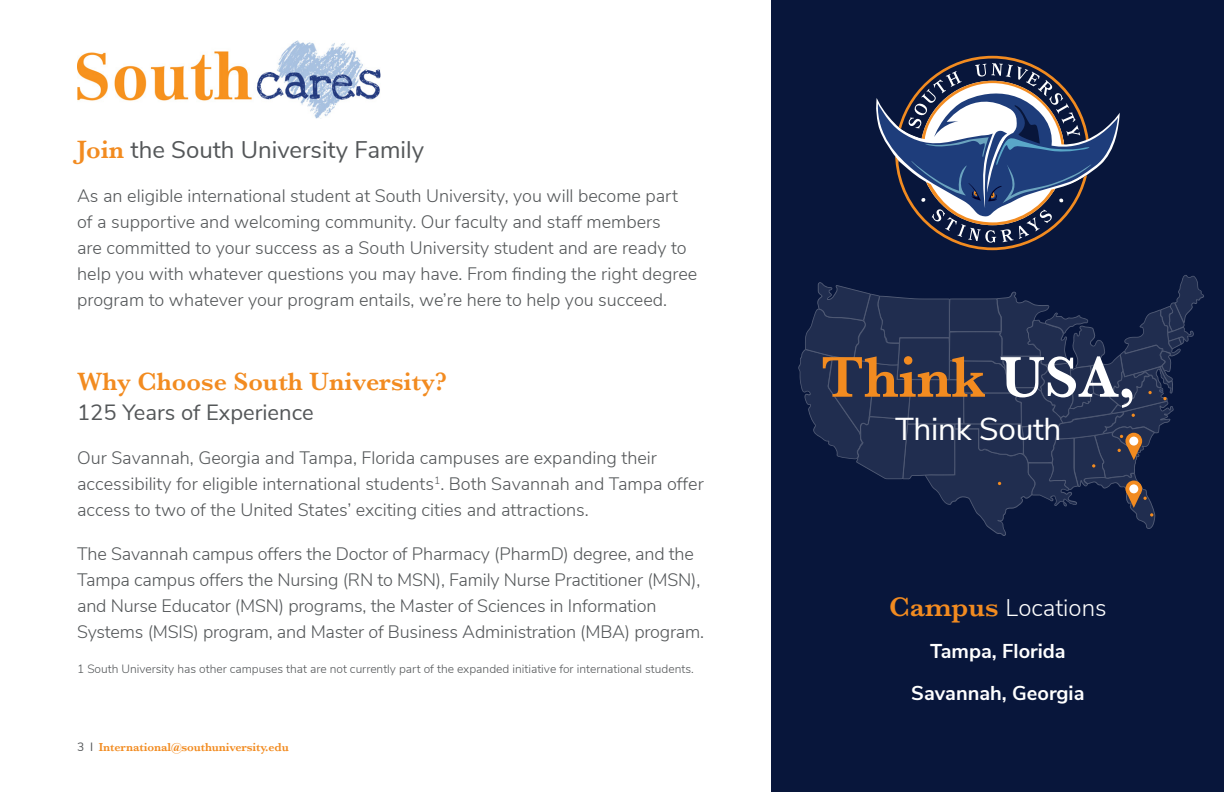
<style>
.page{position:relative;width:1224px;height:792px;background:#fff}
.page>*{position:absolute;margin:0;border:0;box-sizing:border-box;transform-origin:0 0}
.t1{font:600 59.8px "Baskerville";letter-spacing:-.01em;color:#f28b20}
.t2{font:31.6px "Nunito Sans";letter-spacing:-.01em;color:#fff}
.t3{font:600 26px "Baskerville";color:#f28b20}
.t4{font:24px "Nunito Sans";color:#545759}
.t5{font:300 24px "Nunito Sans";color:#fff}
.t6{font:22px "Nunito Sans";color:#545759}
.t7{font:700 20px "Nunito Sans";color:#fff}
.t8{font:300 18px/26px "Nunito Sans";color:#545759}
.t9{font:300 12px "Nunito Sans";color:#545759}
.t10{font:600 12px "Baskerville";letter-spacing:-.01em;color:#f28b20}
.s1{font-family:"Baskerville";font-weight:600;font-size:26px;color:#f28b20}
.s2{font-family:"Nunito Sans";font-weight:400;color:#545759}
.s3{color:#fff}
.s4{font-family:"Baskerville";font-weight:600;font-size:28px;color:#f28b20}
</style>
<div class="page">
<div style="left:772px;top:0;width:452px;height:792px;background:#08163b"></div>
<svg style="left:798px;top:275px;width:406px;height:261px"></svg>
<svg style="left:876px;top:56px;width:244px;height:194px"></svg>
<img style="left:77px;top:40px;width:304px;height:78px">
<p class="t4" style="left:77px;top:132px;width:349px"><span class="s1">Join</span> the South University Family</p>
<p class="t8" style="left:77px;top:181px;width:622px">As an eligible international student at South University, you will become part of a supportive and welcoming community. Our faculty and staff members<br>are committed to your success as a South University student and are ready to help you with whatever questions you may have. From finding the right degree program to whatever your program entails, we’re here to help you succeed.</p>
<p class="t3" style="left:77px;top:363px;width:371px">Why Choose South University?</p>
<p class="t6" style="left:77px;top:396px;width:238px">125 Years of Experience</p>
<p class="t8" style="left:77px;top:443px;width:628px">Our Savannah, Georgia and Tampa, Florida campuses are expanding their accessibility for eligible international students<sup>1</sup>. Both Savannah and Tampa offer access to two of the United States’ exciting cities and attractions.</p>
<p class="t8" style="left:77px;top:539px;width:629px">The Savannah campus offers the Doctor of Pharmacy (PharmD) degree, and the Tampa campus offers the Nursing (RN to MSN), Family Nurse Practitioner (MSN), and Nurse Educator (MSN) programs, the Master of Sciences in Information Systems (MSIS) program, and Master of Business Administration (MBA) program.</p>
<p class="t9" style="left:77px;top:660px;width:618px">1 South University has other campuses that are not currently part of the expanded initiative for international students.</p>
<p class="t10" style="left:77px;top:739px;width:213px"><span class="s2">3 I</span> International@southuniversity.edu</p>
<p class="t1" style="left:821px;top:335px;width:316px">Think <span class="s3">USA,</span></p>
<p class="t2" style="left:895px;top:406px;width:168px">Think South</p>
<p class="t5" style="left:889px;top:591px;width:219px"><span class="s4">Campus</span> Locations</p>
<p class="t7" style="left:930px;top:637px;width:137px">Tampa, Florida</p>
<p class="t7" style="left:911px;top:679px;width:175px">Savannah, Georgia</p>
</div>
